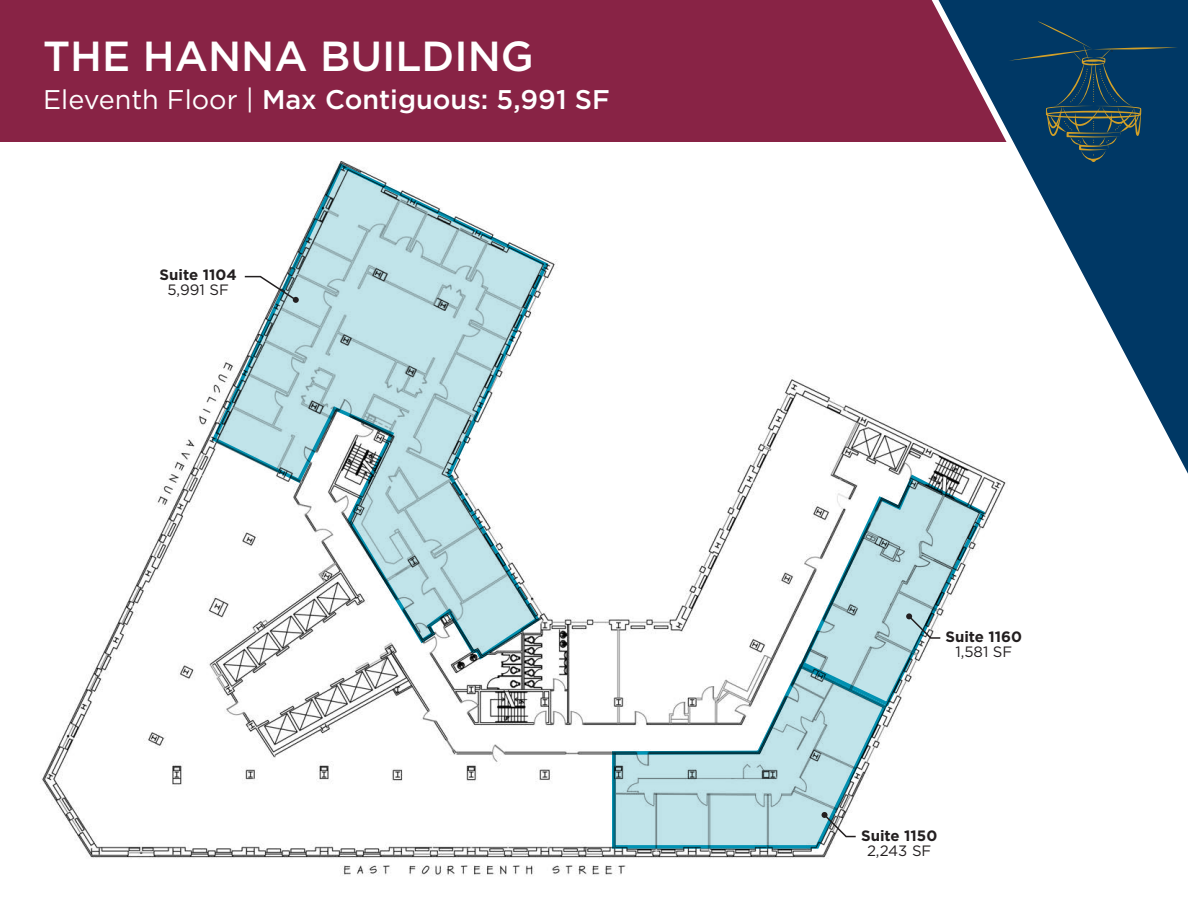
<style>
.page{position:relative;width:1188px;height:918px;background:#fff}
.page>*{position:absolute;margin:0;border:0;box-sizing:border-box;transform-origin:0 0}
.t1{font:500 42px "Gotham";color:#fff}
.t2{font:500 27px "Gotham";color:#fff}
.t3{font:700 15px "Gotham";color:#231f20}
.t4{font:15px "Gotham";color:#231f20}
.s1{font-weight:400}
</style>
<div class="page">
<div style="left:0;top:0;width:1066px;height:141px;background:#882345"></div>
<svg style="left:903px;top:0;width:285px;height:474px"></svg>
<svg style="left:1008px;top:21px;width:170px;height:141px;background:#104063"></svg>
<img style="left:40px;top:162px;width:986px;height:714px">
<svg style="left:822px;top:812px;width:35px;height:26px"></svg>
<svg style="left:803px;top:477px;width:180px;height:227px"></svg>
<svg style="left:243px;top:275px;width:56px;height:28px"></svg>
<p class="t1" style="left:43px;top:29px;width:492px">THE HANNA BUILDING</p>
<p class="t2" style="left:43px;top:82px;width:568px"><span class="s1">Eleventh Floor |</span> Max Contiguous: 5,991 SF</p>
<p class="t3" style="left:160px;top:265px;width:79px">Suite 1104</p>
<p class="t4" style="left:167px;top:280px;width:63px">5,991 SF</p>
<p class="t3" style="left:945px;top:627px;width:78px">Suite 1160</p>
<p class="t4" style="left:955px;top:642px;width:58px">1,581 SF</p>
<p class="t3" style="left:861px;top:825px;width:78px">Suite 1150</p>
<p class="t4" style="left:867px;top:841px;width:66px">2,243 SF</p>
</div>
